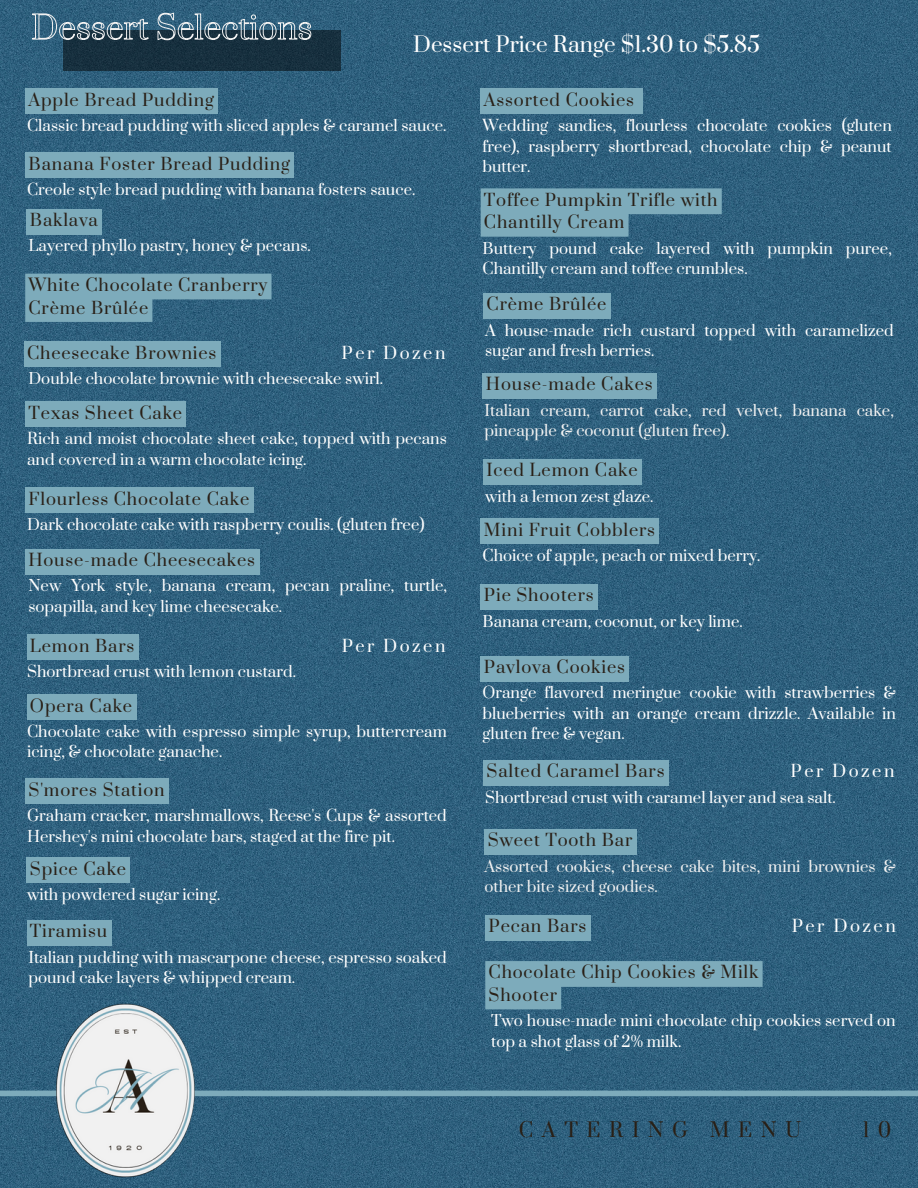
<style>
.page{position:relative;width:918px;height:1188px;background:#fff}
.page>*{position:absolute;margin:0;border:0;box-sizing:border-box;transform-origin:0 0}
.t1{font:20.85px "Prata";color:#fff}
.t2{font:19.5px "Prata";letter-spacing:.44em;color:#292017}
.t3{font:16.5px/22.5px "Prata";letter-spacing:.05em;color:#292017}
.t4{font:16.5px "Prata";letter-spacing:.15em;color:#fff}
.t5{font:15px/20.2px "Prata";color:#fff}
.t6{font:15px/20.2px "Prata";color:#f1f1f1}
</style>
<div class="page">
<img style="left:0;top:0;width:918px;height:1188px">
<div style="left:0;top:1091px;width:918px;height:5px;background:#7dabbb"></div>
<img style="left:36px;top:1000px;width:180px;height:180px">
<div style="left:63px;top:31px;width:277px;height:39px;background:#17303e"></div>
<svg style="left:32px;top:13px;width:279px;height:27px"></svg>
<div style="left:25px;top:89px;width:193px;height:25px;background:#7dabbb"></div>
<div style="left:481px;top:89px;width:162px;height:25px;background:#7dabbb"></div>
<svg style="left:485px;top:961px;width:278px;height:48px"></svg>
<div style="left:483px;top:293px;width:127px;height:26px;background:#7dabbb"></div>
<div style="left:483px;top:373px;width:174px;height:26px;background:#7dabbb"></div>
<div style="left:481px;top:519px;width:178px;height:25px;background:#7dabbb"></div>
<div style="left:481px;top:656px;width:148px;height:25px;background:#7dabbb"></div>
<div style="left:483px;top:760px;width:186px;height:26px;background:#7dabbb"></div>
<div style="left:481px;top:584px;width:117px;height:26px;background:#7dabbb"></div>
<div style="left:483px;top:459px;width:159px;height:25px;background:#7dabbb"></div>
<div style="left:484px;top:829px;width:153px;height:26px;background:#7dabbb"></div>
<div style="left:485px;top:915px;width:106px;height:25px;background:#7dabbb"></div>
<svg style="left:481px;top:188px;width:241px;height:49px"></svg>
<div style="left:27px;top:209px;width:75px;height:25px;background:#7dabbb"></div>
<div style="left:25px;top:152px;width:269px;height:26px;background:#7dabbb"></div>
<svg style="left:25px;top:274px;width:247px;height:48px"></svg>
<div style="left:24px;top:342px;width:197px;height:25px;background:#7dabbb"></div>
<div style="left:25px;top:402px;width:161px;height:25px;background:#7dabbb"></div>
<div style="left:25px;top:487px;width:229px;height:26px;background:#7dabbb"></div>
<div style="left:27px;top:694px;width:109px;height:26px;background:#7dabbb"></div>
<div style="left:25px;top:778px;width:144px;height:26px;background:#7dabbb"></div>
<div style="left:25px;top:549px;width:234px;height:25px;background:#7dabbb"></div>
<div style="left:27px;top:634px;width:112px;height:26px;background:#7dabbb"></div>
<div style="left:27px;top:858px;width:103px;height:25px;background:#7dabbb"></div>
<div style="left:27px;top:920px;width:84px;height:26px;background:#7dabbb"></div>
<p class="t1" style="left:413px;top:31px;width:348px">Dessert Price Range $1.30 to $5.85</p>
<p class="t3" style="left:29px;top:89px;width:187px">Apple Bread Pudding</p>
<p class="t5" style="left:27px;top:116px;width:421px">Classic bread pudding with sliced apples &amp; caramel sauce.</p>
<p class="t3" style="left:29px;top:153px;width:263px">Banana Foster Bread Pudding</p>
<p class="t5" style="left:27px;top:180px;width:390px">Creole style bread pudding with banana fosters sauce.</p>
<p class="t3" style="left:30px;top:210px;width:70px">Baklava</p>
<p class="t5" style="left:28px;top:237px;width:284px">Layered phyllo pastry, honey &amp; pecans.</p>
<p class="t3" style="left:29px;top:275px;width:240px">White Chocolate Cranberry<br>Crème Brûlée</p>
<p class="t3" style="left:27px;top:343px;width:191px">Cheesecake Brownies</p>
<p class="t4" style="left:342px;top:343px;width:105px">Per Dozen</p>
<p class="t5" style="left:29px;top:370px;width:356px">Double chocolate brownie with cheesecake swirl.</p>
<p class="t3" style="left:29px;top:402px;width:155px">Texas Sheet Cake</p>
<p class="t5" style="left:27px;top:429px;width:421px">Rich and moist chocolate sheet cake, topped with pecans and covered in a warm chocolate icing.</p>
<p class="t3" style="left:29px;top:488px;width:222px">Flourless Chocolate Cake</p>
<p class="t5" style="left:27px;top:515px;width:399px">Dark chocolate cake with raspberry coulis. (gluten free)</p>
<p class="t3" style="left:28px;top:550px;width:228px">House-made Cheesecakes</p>
<p class="t5" style="left:28px;top:577px;width:420px">New York style, banana cream, pecan praline, turtle, sopapilla, and key lime cheesecake.</p>
<p class="t3" style="left:30px;top:635px;width:106px">Lemon Bars</p>
<p class="t5" style="left:27px;top:662px;width:270px">Shortbread crust with lemon custard.</p>
<p class="t4" style="left:342px;top:635px;width:105px">Per Dozen</p>
<p class="t3" style="left:30px;top:695px;width:104px">Opera Cake</p>
<p class="t5" style="left:27px;top:722px;width:421px">Chocolate cake with espresso simple syrup, buttercream icing, &amp; chocolate ganache.</p>
<p class="t3" style="left:29px;top:779px;width:138px">S'mores Station</p>
<p class="t5" style="left:27px;top:806px;width:421px">Graham cracker, marshmallows, Reese's Cups &amp; assorted<br>Hershey's mini chocolate bars, staged at the fire pit.</p>
<p class="t3" style="left:30px;top:858px;width:98px">Spice Cake</p>
<p class="t5" style="left:27px;top:885px;width:195px">with powdered sugar icing.</p>
<p class="t3" style="left:30px;top:921px;width:79px">Tiramisu</p>
<p class="t5" style="left:28px;top:948px;width:420px">Italian pudding with mascarpone cheese, espresso soaked pound cake layers &amp; whipped cream.</p>
<p class="t3" style="left:484px;top:89px;width:152px">Assorted Cookies</p>
<p class="t5" style="left:483px;top:116px;width:411px;text-align:justify">Wedding sandies, flourless chocolate cookies (gluten free), raspberry shortbread, chocolate chip &amp; peanut butter.</p>
<p class="t3" style="left:484px;top:189px;width:235px">Toffee Pumpkin Trifle with<br>Chantilly Cream</p>
<p class="t5" style="left:483px;top:239px;width:411px">Buttery pound cake layered with pumpkin puree,<br>Chantilly cream and toffee crumbles.</p>
<p class="t3" style="left:487px;top:294px;width:121px">Crème Brûlée</p>
<p class="t5" style="left:485px;top:321px;width:410px">A house-made rich custard topped with caramelized sugar and fresh berries.</p>
<p class="t3" style="left:486px;top:374px;width:168px">House-made Cakes</p>
<p class="t6" style="left:485px;top:401px;width:411px">Italian cream, carrot cake, red velvet, banana cake, pineapple &amp; coconut (gluten free).</p>
<p class="t3" style="left:487px;top:460px;width:153px">Iced Lemon Cake</p>
<p class="t5" style="left:485px;top:487px;width:170px">with a lemon zest glaze.</p>
<p class="t3" style="left:484px;top:519px;width:173px">Mini Fruit Cobblers</p>
<p class="t5" style="left:483px;top:546px;width:279px">Choice of apple, peach or mixed berry.</p>
<p class="t3" style="left:484px;top:585px;width:111px">Pie Shooters</p>
<p class="t5" style="left:483px;top:612px;width:262px">Banana cream, coconut, or key lime.</p>
<p class="t3" style="left:484px;top:657px;width:143px">Pavlova Cookies</p>
<p class="t5" style="left:483px;top:684px;width:415px;text-align:justify">Orange flavored meringue cookie with strawberries &amp; blueberries with an orange cream drizzle. Available in gluten free &amp; vegan.</p>
<p class="t3" style="left:487px;top:761px;width:179px">Salted Caramel Bars</p>
<p class="t4" style="left:791px;top:761px;width:105px">Per Dozen</p>
<p class="t5" style="left:485px;top:788px;width:352px">Shortbread crust with caramel layer and sea salt.</p>
<p class="t3" style="left:488px;top:830px;width:146px">Sweet Tooth Bar</p>
<p class="t6" style="left:485px;top:857px;width:413px">Assorted cookies, cheese cake bites, mini brownies &amp; other bite sized goodies.</p>
<p class="t3" style="left:489px;top:916px;width:99px">Pecan Bars</p>
<p class="t4" style="left:792px;top:916px;width:106px">Per Dozen</p>
<p class="t3" style="left:489px;top:962px;width:271px">Chocolate Chip Cookies &amp; Milk<br>Shooter</p>
<p class="t5" style="left:491px;top:1012px;width:406px">Two house-made mini chocolate chip cookies served on top a shot glass of 2% milk.</p>
<h3 class="t2" style="left:519px;top:1118px;width:284px">CATERING MENU</h3>
<h3 class="t2" style="left:863px;top:1118px;width:30px">1 0</h3>
</div>
